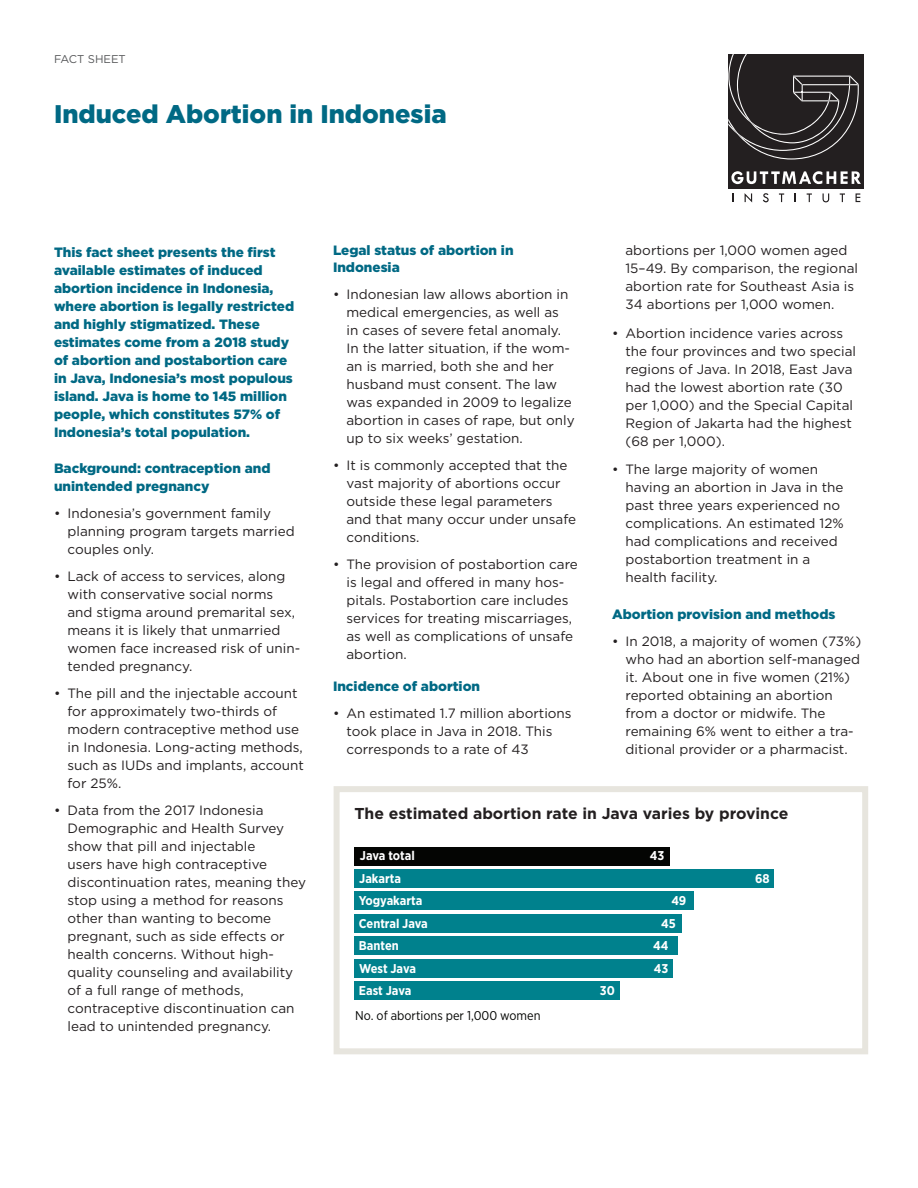
<style>
.page{position:relative;width:918px;height:1188px;background:#fff}
.page>*{position:absolute;margin:0;border:0;box-sizing:border-box;transform-origin:0 0}
.t1{font:900 25.5px "Gotham";color:#006984}
.Graph_Hed{font:700 15.75px "Gotham";color:#231f20}
.t2{font:700 14.25px "Gotham Narrow";color:#040503}
.t3{font:13.5px/18px "Gotham";color:#231f20}
.body_text{font:900 13.5px/18px "Gotham";color:#006984}
.subtitle{font:900 13.5px/18px "Gotham";color:#006984}
.t4{font:700 12.75px "Gotham Narrow";color:#fff}
.t5{font:12.75px "Gotham Narrow";color:#040503}
.t6{font:11.25px "Gotham";color:#57585a}
</style>
<div class="page">
<div style="left:728px;top:54px;width:136px;height:135px;background:#231f20"></div>
<svg style="left:728px;top:54px;width:131px;height:106px"></svg>
<svg style="left:731px;top:171px;width:130px;height:13px"></svg>
<svg style="left:745px;top:193px;width:7px;height:9px"></svg>
<svg style="left:763px;top:193px;width:6px;height:9px"></svg>
<svg style="left:779px;top:193px;width:5px;height:9px"></svg>
<svg style="left:807px;top:193px;width:5px;height:9px"></svg>
<svg style="left:823px;top:193px;width:6px;height:9px"></svg>
<svg style="left:840px;top:193px;width:5px;height:9px"></svg>
<svg style="left:856px;top:193px;width:4px;height:9px"></svg>
<div style="left:334px;top:786px;width:534px;height:268px;border:6px solid #e7e5de"></div>
<div style="left:354px;top:869px;width:420px;height:19px;background:#00818d"></div>
<div style="left:354px;top:847px;width:316px;height:19px;background:#040503"></div>
<div style="left:354px;top:959px;width:319px;height:19px;background:#00818d"></div>
<div style="left:354px;top:914px;width:328px;height:19px;background:#00818d"></div>
<div style="left:354px;top:892px;width:340px;height:18px;background:#00818d"></div>
<div style="left:354px;top:981px;width:266px;height:19px;background:#00818d"></div>
<div style="left:354px;top:936px;width:324px;height:19px;background:#00818d"></div>
<p class="t6" style="left:54px;top:52px;width:73px">FACT SHEET</p>
<h1 class="t1" style="left:54px;top:97px;width:394px">Induced Abortion in Indonesia</h1>
<p class="body_text" style="left:54px;top:243px;width:242px">This fact sheet presents the first available estimates of induced abortion incidence in Indonesia, where abortion is legally restricted and highly stigmatized. These estimates come from a 2018 study of abortion and postabortion care in Java, Indonesia’s most populous island. Java is home to 145 million people, which constitutes 57% of Indonesia’s total population.</p>
<p class="subtitle" style="left:54px;top:459px;width:218px">Background: contraception and unintended pregnancy</p>
<p class="t3" style="left:68px;top:503px;width:229px;text-indent:-14px">• Indonesia’s government family planning program targets married couples only.</p>
<p class="t3" style="left:68px;top:566px;width:234px;text-indent:-14px">• Lack of access to services, along with conservative social norms and stigma around premarital sex, means it is likely that unmarried women face increased risk of unin&shy;tended pregnancy.</p>
<p class="t3" style="left:68px;top:683px;width:238px;text-indent:-14px">• The pill and the injectable account for approximately two-thirds of modern contraceptive method use in Indonesia. Long-acting methods, such as IUDs and implants, account for 25%.</p>
<p class="t3" style="left:68px;top:800px;width:240px;text-indent:-14px">• Data from the 2017 Indonesia<br>Demographic and Health Survey show that pill and injectable<br>users have high contraceptive discontinuation rates, meaning they stop using a method for reasons other than wanting to become pregnant, such as side effects or health concerns. Without high&shy;quality counseling and availability of a full range of methods, contraceptive discontinuation can lead to unintended pregnancy.</p>
<p class="subtitle" style="left:333px;top:241px;width:182px;line-height:17.2px">Legal status of abortion in<br>Indonesia</p>
<p class="t3" style="left:346px;top:285px;width:230px;text-indent:-14px">• Indonesian law allows abortion in medical emergencies, as well as<br>in cases of severe fetal anomaly.<br>In the latter situation, if the wom&shy;an is married, both she and her husband must consent. The law was expanded in 2009 to legalize abortion in cases of rape, but only up to six weeks’ gestation.</p>
<p class="t3" style="left:346px;top:456px;width:231px;text-indent:-14px">• It is commonly accepted that the vast majority of abortions occur outside these legal parameters and that many occur under unsafe conditions.</p>
<p class="t3" style="left:346px;top:555px;width:233px;text-indent:-14px">• The provision of postabortion care is legal and offered in many hos&shy;pitals. Postabortion care includes services for treating miscarriages, as well as complications of unsafe abortion.</p>
<p class="subtitle" style="left:333px;top:678px;width:149px">Incidence of abortion</p>
<p class="t3" style="left:346px;top:704px;width:227px;text-indent:-14px">• An estimated 1.7 million abortions took place in Java in 2018. This corresponds to a rate of 43</p>
<p class="t3" style="left:626px;top:241px;width:234px">abortions per 1,000 women aged<br>15–49. By comparison, the regional abortion rate for Southeast Asia is<br>34 abortions per 1,000 women.</p>
<p class="t3" style="left:626px;top:324px;width:232px;text-indent:-14px">• Abortion incidence varies across the four provinces and two special regions of Java. In 2018, East Java had the lowest abortion rate (30 per 1,000) and the Special Capital<br>Region of Jakarta had the highest (68 per 1,000).</p>
<p class="t3" style="left:626px;top:460px;width:220px;text-indent:-14px">• The large majority of women having an abortion in Java in the past three years experienced no complications. An estimated 12% had complications and received postabortion treatment in a health facility.</p>
<p class="subtitle" style="left:612px;top:605px;width:225px">Abortion provision and methods</p>
<p class="t3" style="left:626px;top:632px;width:237px;text-indent:-14px">• In 2018, a majority of women (73%) who had an abortion self-managed it. About one in five women (21%) reported obtaining an abortion from a doctor or midwife. The remaining 6% went to either a tra&shy;ditional provider or a pharmacist.</p>
<p class="Graph_Hed" style="left:355px;top:803px;width:436px">The estimated abortion rate in Java varies by province</p>
<p class="t2" style="left:354px;top:806px;width:227px">The estimated abortion rate in Java,</p>
<p class="t4" style="left:360px;top:848px;width:56px">Java total</p>
<p class="t4" style="left:650px;top:848px;width:16px">43</p>
<p class="t4" style="left:359px;top:870px;width:43px">Jakarta</p>
<p class="t4" style="left:755px;top:870px;width:16px">68</p>
<p class="t4" style="left:359px;top:892px;width:65px">Yogyakarta</p>
<p class="t4" style="left:671px;top:893px;width:17px">49</p>
<p class="t4" style="left:359px;top:915px;width:71px">Central Java</p>
<p class="t4" style="left:661px;top:915px;width:16px">45</p>
<p class="t4" style="left:359px;top:937px;width:41px">Banten</p>
<p class="t4" style="left:653px;top:937px;width:17px">44</p>
<p class="t4" style="left:359px;top:960px;width:59px">West Java</p>
<p class="t4" style="left:654px;top:960px;width:16px">43</p>
<p class="t4" style="left:359px;top:982px;width:54px">East Java</p>
<p class="t4" style="left:600px;top:982px;width:16px">30</p>
<p class="t5" style="left:355px;top:1008px;width:187px">No. of abortions per 1,000 women</p>
</div>
